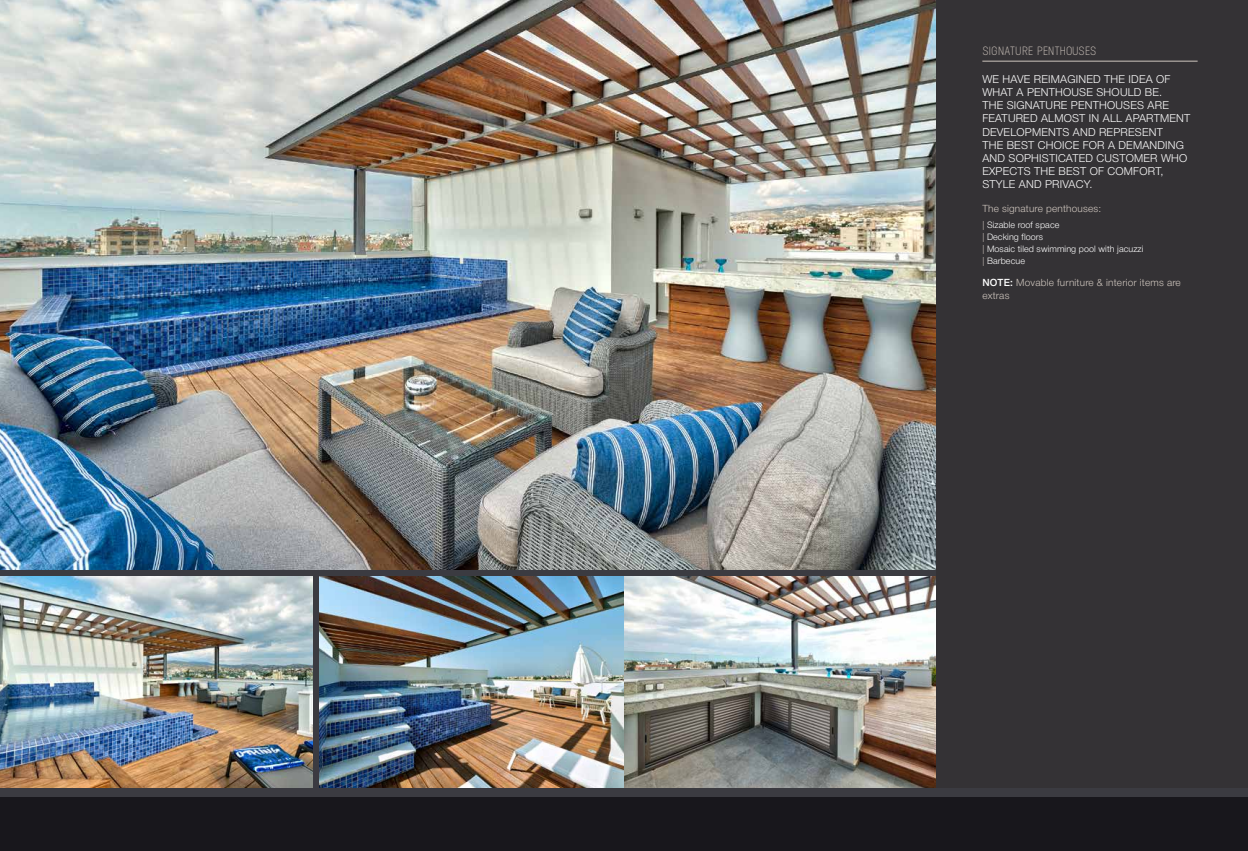
<style>
.page{position:relative;width:1248px;height:851px;background:#fff}
.page>*{position:absolute;margin:0;border:0;box-sizing:border-box;transform-origin:0 0}
.t1{font:12px "Neusa";letter-spacing:.005em;color:#cec5bd}
.t2{font:11px/13.2px "Helvetica 4 Light";letter-spacing:.02em;color:#fff}
.t3{font:10px/13px "Helvetica 4 Light";letter-spacing:.02em;color:#cec5bd}
.t4{font:8.9px/12.1px "Helvetica 4 Light";letter-spacing:.01em;color:#fff}
.s1{color:#cec5bd}
.s2{font-family:"Helvetica 6 Medium";color:#fff}
</style>
<div class="page">
<img style="left:318px;top:575px;width:306px;height:213px">
<img style="left:624px;top:575px;width:311px;height:213px">
<img style="left:0;top:575px;width:313px;height:213px">
<img style="left:0;top:0;width:935px;height:570px">
<div style="left:0;top:570px;width:969px;height:5px;background:#3b3b41"></div>
<div style="left:313px;top:571px;width:5px;height:279px;background:#3b3b41"></div>
<div style="left:935px;top:0;width:312px;height:823px;background:#343235"></div>
<hr style="left:982px;top:61px;width:215px;height:1px;background:#cec5bd">
<div style="left:0;top:795px;width:1247px;height:55px;background:#18171c"></div>
<div style="left:0;top:788px;width:1247px;height:8px;background:#3b3b41"></div>
<p class="t1" style="left:982px;top:44px;width:115px">SIGNATURE PENTHOUSES</p>
<p class="t2" style="left:982px;top:72px;width:209px">WE HAVE REIMAGINED THE IDEA OF<br>WHAT A PENTHOUSE SHOULD BE.<br>THE SIGNATURE PENTHOUSES ARE<br>FEATURED ALMOST IN ALL APARTMENT<br>DEVELOPMENTS AND REPRESENT<br>THE BEST CHOICE FOR A DEMANDING<br>AND SOPHISTICATED CUSTOMER WHO<br>EXPECTS THE BEST OF COMFORT,<br>STYLE AND PRIVACY.</p>
<p class="t4" style="left:982px;top:219px;width:163px"><span class="s1">|</span> Sizable roof space<br><span class="s1">|</span> Decking floors<br><span class="s1">|</span> Mosaic tiled swimming pool with jacuzzi <span class="s1">|</span> Barbecue</p>
<p class="t3" style="left:982px;top:276px;width:200px"><span class="s2">NOTE:</span> Movable furniture &amp; interior items are extras</p>
<p class="t3" style="left:982px;top:202px;width:120px">The signature penthouses:</p>
</div>
